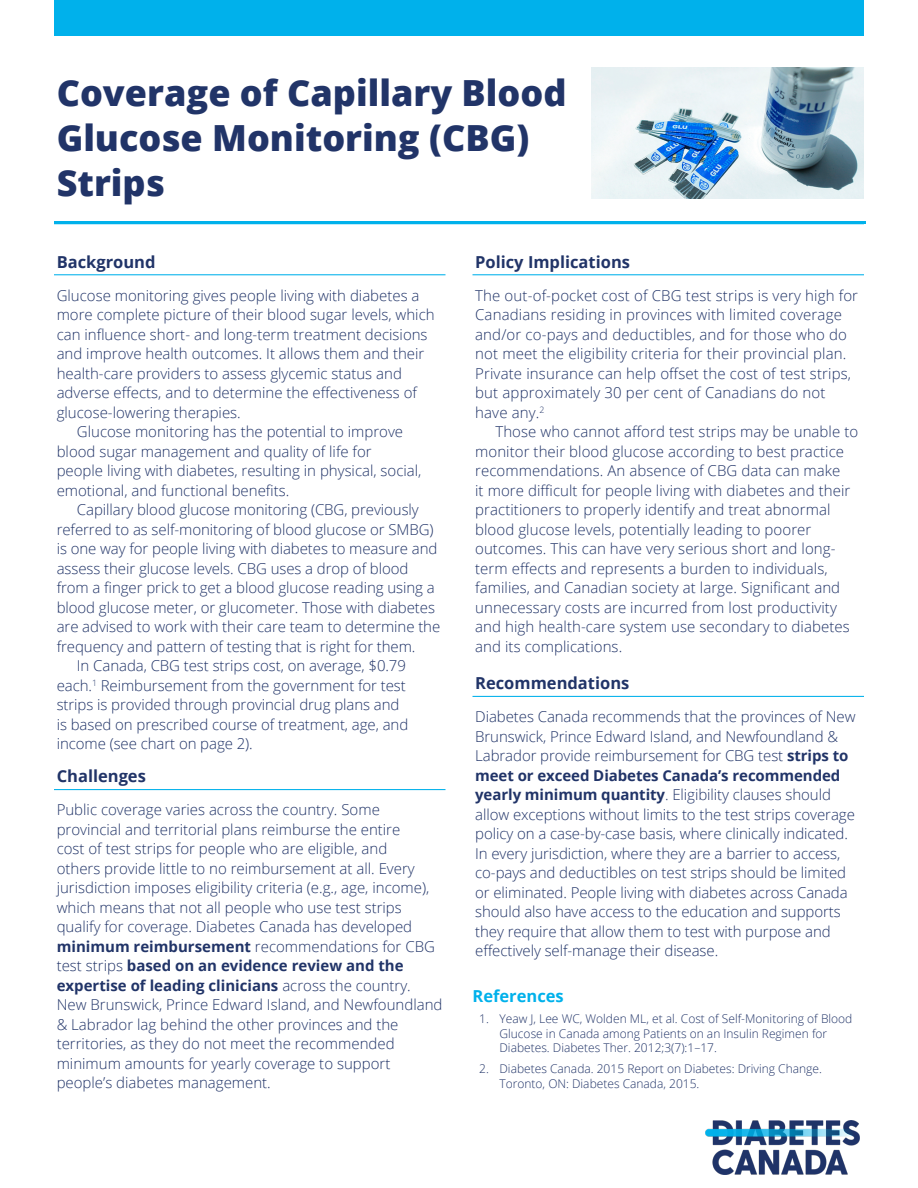
<style>
.page{position:relative;width:918px;height:1188px;background:#fff}
.page>*{position:absolute;margin:0;border:0;box-sizing:border-box;transform-origin:0 0}
.t1{font:800 36px/45px "Open Sans";color:#213468}
.t2{font:700 16.5px "Open Sans";color:#213468}
.t3{font:700 16.5px "Open Sans";color:#00b1eb}
.t4{font:300 15px/19.5px "Open Sans";color:#213468}
.t5{font:300 12px "Open Sans";color:#213468}
.s1{font-weight:700}
</style>
<div class="page">
<hr style="left:472px;top:696px;width:392px;height:1px;background:#00b1eb">
<hr style="left:472px;top:274px;width:392px;height:1px;background:#00b1eb">
<hr style="left:54px;top:789px;width:392px;height:1px;background:#00b1eb">
<hr style="left:54px;top:274px;width:392px;height:1px;background:#00b1eb">
<hr style="left:54px;top:221px;width:810px;height:3px;background:#00b1eb">
<div style="left:54px;top:0;width:810px;height:36px;background:#00b1eb"></div>
<img style="left:592px;top:68px;width:272px;height:131px">
<img style="left:705px;top:1121px;width:154px;height:53px">
<h1 class="t1" style="left:57px;top:68px;width:511px">Coverage of Capillary Blood<br>Glucose Monitoring (CBG)<br>Strips</h1>
<h4 class="t2" style="left:57px;top:250px;width:100px">Background</h4>
<p class="t4" style="left:57px;top:285px;width:379px">Glucose monitoring gives people living with diabetes a more complete picture of their blood sugar levels, which</p>
<p class="t4" style="left:57px;top:324px;width:372px">can influence short- and long-term treatment decisions</p>
<p class="t4" style="left:57px;top:343px;width:369px">and improve health outcomes. It allows them and their</p>
<p class="t4" style="left:57px;top:363px;width:362px">health-care providers to assess glycemic status and adverse effects, and to determine the effectiveness of glucose-lowering therapies.</p>
<p class="t4" style="left:57px;top:421px;width:366px;text-indent:20px">Glucose monitoring has the potential to improve blood sugar management and quality of life for people living with diabetes, resulting in physical, social, emotional, and functional benefits.</p>
<p class="t4" style="left:57px;top:499px;width:385px;text-indent:20px">Capillary blood glucose monitoring (CBG, previously referred to as self-monitoring of blood glucose or SMBG) is one way for people living with diabetes to measure and assess their glucose levels. CBG uses a drop of blood from a finger prick to get a blood glucose reading using a blood glucose meter, or glucometer. Those with diabetes are advised to work with their care team to determine the frequency and pattern of testing that is right for them.</p>
<p class="t4" style="left:57px;top:655px;width:353px;text-indent:20px">In Canada, CBG test strips cost, on average, $0.79 each.<sup>1</sup> Reimbursement from the government for test strips is provided through provincial drug plans and is based on prescribed course of treatment, age, and income (see chart on page 2).</p>
<h4 class="t2" style="left:57px;top:765px;width:91px">Challenges</h4>
<p class="t4" style="left:57px;top:800px;width:325px">Public coverage varies across the country. Some</p>
<p class="t4" style="left:57px;top:819px;width:345px">provincial and territorial plans reimburse the entire cost of test strips for people who are eligible, and</p>
<p class="t4" style="left:57px;top:858px;width:374px">others provide little to no reimbursement at all. Every jurisdiction imposes eligibility criteria (e.g., age, income),</p>
<p class="t4" style="left:57px;top:897px;width:347px">which means that not all people who use test strips</p>
<p class="t4" style="left:57px;top:917px;width:387px">qualify for coverage. Diabetes Canada has developed <span class="s1">minimum reimbursement</span> recommendations for CBG test strips <span class="s1">based on an evidence review and the expertise of leading clinicians</span> across the country.<br>New Brunswick, Prince Edward Island, and Newfoundland</p>
<p class="t4" style="left:57px;top:1014px;width:343px">&amp; Labrador lag behind the other provinces and the</p>
<p class="t4" style="left:57px;top:1034px;width:339px">territories, as they do not meet the recommended</p>
<h4 class="t2" style="left:475px;top:250px;width:156px">Policy Implications</h4>
<p class="t4" style="left:475px;top:285px;width:384px">The out-of-pocket cost of CBG test strips is very high for</p>
<p class="t4" style="left:475px;top:304px;width:368px">Canadians residing in provinces with limited coverage</p>
<p class="t4" style="left:475px;top:324px;width:378px">and/or co-pays and deductibles, and for those who do not meet the eligibility criteria for their provincial plan.<br>Private insurance can help offset the cost of test strips, but approximately 30 per cent of Canadians do not have any.<sup>2</sup></p>
<p class="t4" style="left:495px;top:421px;width:364px">Those who cannot afford test strips may be unable to</p>
<p class="t4" style="left:475px;top:441px;width:371px">monitor their blood glucose according to best practice</p>
<p class="t4" style="left:475px;top:460px;width:377px">recommendations. An absence of CBG data can make it more difficult for people living with diabetes and their practitioners to properly identify and treat abnormal blood glucose levels, potentially leading to poorer outcomes. This can have very serious short and long&shy;term effects and represents a burden to individuals, families, and Canadian society at large. Significant and unnecessary costs are incurred from lost productivity and high health-care system use secondary to diabetes</p>
<p class="t4" style="left:475px;top:636px;width:149px">and its complications.</p>
<h4 class="t2" style="left:475px;top:671px;width:156px">Recommendations</h4>
<p class="t4" style="left:475px;top:707px;width:382px">Diabetes Canada recommends that the provinces of New Brunswick, Prince Edward Island, and Newfoundland &amp; Labrador provide reimbursement for CBG test <span class="s1">strips to meet or exceed Diabetes Canada’s recommended yearly minimum quantity</span>. Eligibility clauses should</p>
<p class="t4" style="left:475px;top:804px;width:381px">allow exceptions without limits to the test strips coverage</p>
<p class="t4" style="left:475px;top:824px;width:374px">policy on a case-by-case basis, where clinically indicated.<br>In every jurisdiction, where they are a barrier to access, co-pays and deductibles on test strips should be limited</p>
<p class="t4" style="left:475px;top:882px;width:374px">or eliminated. People living with diabetes across Canada should also have access to the education and supports</p>
<p class="t4" style="left:475px;top:921px;width:357px">they require that allow them to test with purpose and effectively self-manage their disease.</p>
<h4 class="t3" style="left:472px;top:985px;width:93px">References</h4>
<p class="t5" style="left:479px;top:1011px;width:375px">1. Yeaw J, Lee WC, Wolden ML, et al. Cost of Self-Monitoring of Blood</p>
<p class="t5" style="left:499px;top:1025px;width:329px">Glucose in Canada among Patients on an Insulin Regimen for</p>
<p class="t5" style="left:499px;top:1040px;width:219px">Diabetes. Diabetes Ther. 2012;3(7):1–17.</p>
<p class="t4" style="left:57px;top:1053px;width:335px">minimum amounts for yearly coverage to support</p>
<p class="t5" style="left:479px;top:1061px;width:344px">2. Diabetes Canada. 2015 Report on Diabetes: Driving Change.</p>
<p class="t4" style="left:57px;top:1073px;width:216px">people’s diabetes management.</p>
<p class="t5" style="left:499px;top:1075px;width:201px">Toronto, ON: Diabetes Canada, 2015.</p>
</div>
